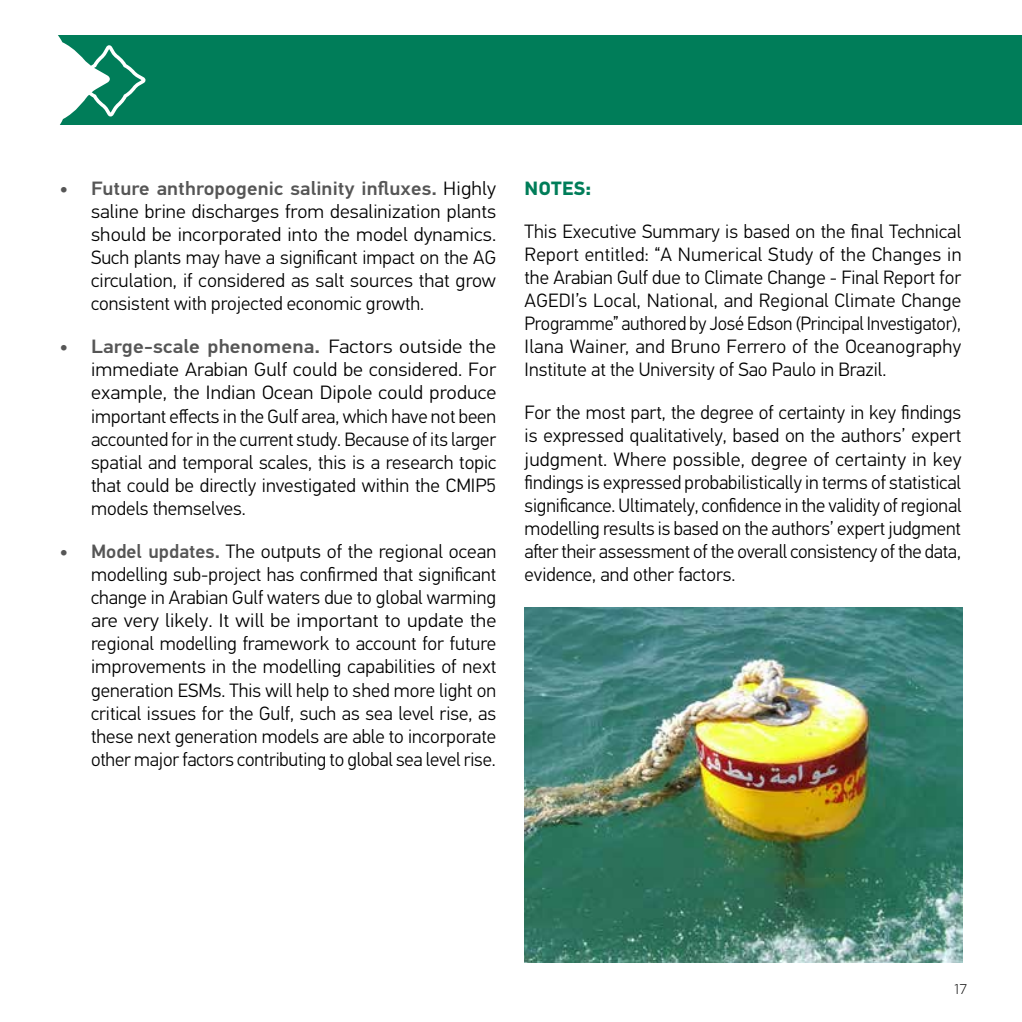
<style>
.page{position:relative;width:1022px;height:1022px;background:#fff}
.page>*{position:absolute;margin:0;border:0;box-sizing:border-box;transform-origin:0 0}
.t1{font:300 19.25px/23.1px "PF Din Text Universal";color:#000;text-align:justify}
.t2{font:300 19.25px/23.1px "PF Din Text Universal";color:#000;text-align:justify;scale:1.11 1}
.t3{font:300 19.25px/23.1px "PF Din Text Universal";color:#000;text-align:justify;scale:1.08 1}
.t4{font:700 19.25px "PF Din Text Universal";letter-spacing:.02em;color:#007d59}
.t5{font:300 14px "Gotham HTF";color:#000}
.s1{font-weight:500;color:#565656}
</style>
<div class="page">
<div style="left:55px;top:35px;width:967px;height:90px;background:#007d59"></div>
<svg style="left:55px;top:35px;width:91px;height:90px"></svg>
<img style="left:525px;top:608px;width:437px;height:354px">
<p class="t3" style="left:91px;top:178px;width:377px;text-indent:-32px"><span class="s1">• Future anthropogenic salinity influxes.</span> Highly saline brine discharges from desalinization plants should be incorporated into the model dynamics.<br>Such plants may have a significant impact on the AG circulation, if considered as salt sources that grow consistent with projected economic growth.</p>
<p class="t2" style="left:91px;top:336px;width:367px;text-indent:-31px"><span class="s1">• Large-scale phenomena.</span> Factors outside the immediate Arabian Gulf could be considered. For example, the Indian Ocean Dipole could produce important effects in the Gulf area, which have not been accounted for in the current study. Because of its larger spatial and temporal scales, this is a research topic that could be directly investigated within the CMIP5 models themselves.</p>
<p class="t1" style="left:91px;top:541px;width:407px;text-indent:-31px"><span class="s1">• Model updates.</span> The outputs of the regional ocean modelling sub-project has confirmed that significant change in Arabian Gulf waters due to global warming are very likely. It will be important to update the regional modelling framework to account for future improvements in the modelling capabilities of next generation ESMs. This will help to shed more light on critical issues for the Gulf, such as sea level rise, as these next generation models are able to incorporate other major factors contributing to global sea level rise.</p>
<p class="t4" style="left:525px;top:176px;width:68px">NOTES:</p>
<p class="t1" style="left:525px;top:221px;width:438px">This Executive Summary is based on the final Technical Report entitled: “A Numerical Study of the Changes in the Arabian Gulf due to Climate Change - Final Report for AGEDI’s Local, National, and Regional Climate Change Programme” authored by José Edson (Principal Investigator), Ilana Wainer, and Bruno Ferrero of the Oceanography Institute at the University of Sao Paulo in Brazil.</p>
<p class="t1" style="left:525px;top:402px;width:438px">For the most part, the degree of certainty in key findings is expressed qualitatively, based on the authors’ expert judgment. Where possible, degree of certainty in key findings is expressed probabilistically in terms of statistical significance. Ultimately, confidence in the validity of regional modelling results is based on the authors’ expert judgment after their assessment of the overall consistency of the data, evidence, and other factors.</p>
<p class="t5" style="left:954px;top:981px;width:14px">17</p>
</div>
